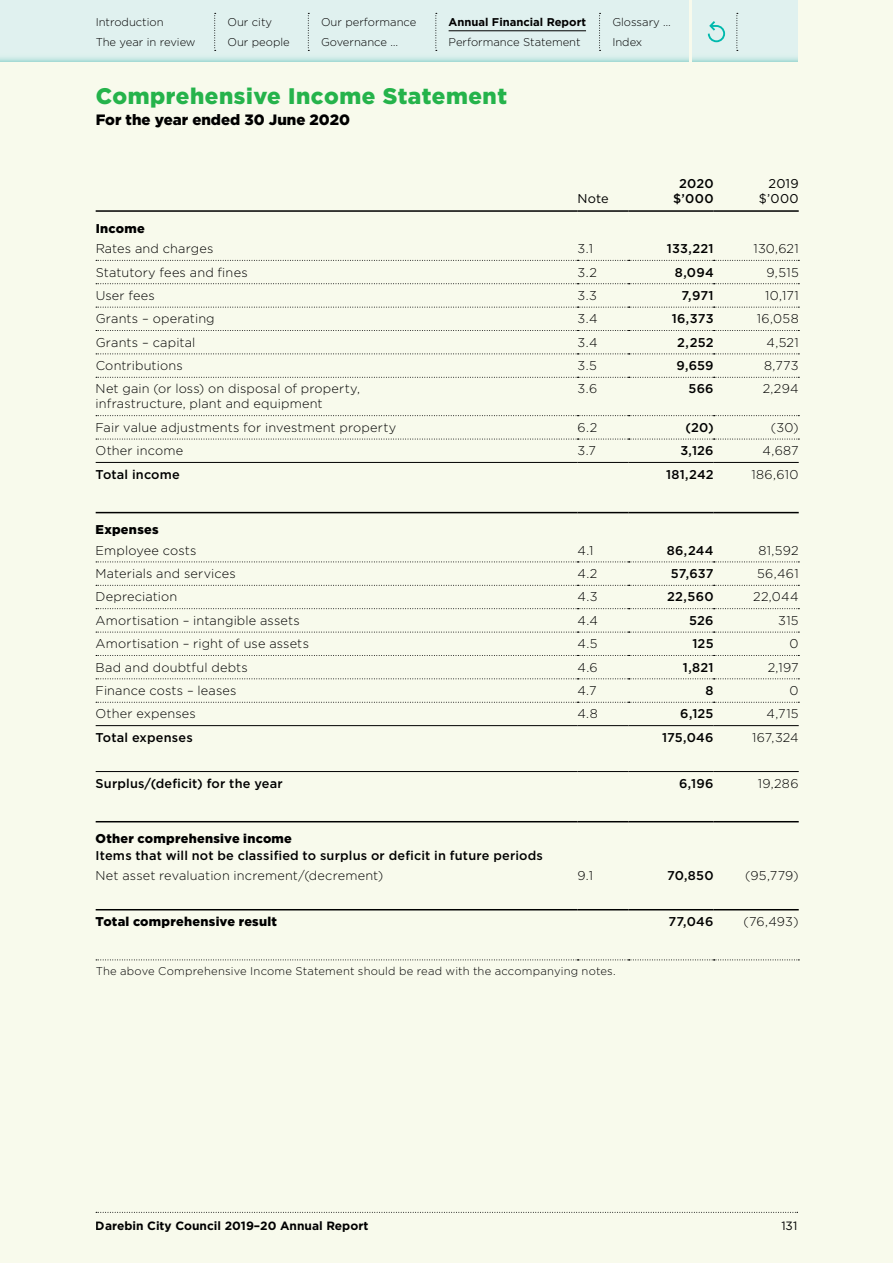
<style>
.page{position:relative;width:893px;height:1263px;background:#f8faec}
.page>*{position:absolute;margin:0;border:0;box-sizing:border-box;transform-origin:0 0}
.t1{font:900 22.5px "Gotham HTF";letter-spacing:.025em;color:#25b34b}
.t2{font:900 15px "Gotham HTF";color:#000}
.t3{font:300 12.75px/15px "Gotham HTF";letter-spacing:.015em;color:#000}
.t4{font:500 12.75px/15px "Gotham HTF";letter-spacing:.015em;color:#000;text-align:center}
.t5{font:900 12.75px "Gotham HTF";letter-spacing:.02em;color:#000}
.t6{font:12.75px/15px "Gotham HTF";letter-spacing:.02em;color:#000;text-align:right}
.t7{font:700 12px "Gotham HTF";color:#000}
.t8{font:12px "Gotham HTF";color:#000}
.t9{font:300 11.25px/19.2px "Gotham HTF";color:#000}
.t10{font:300 11.25px "Gotham HTF";letter-spacing:.02em;color:#000}
.t11{font:700 11.25px "Gotham HTF";color:#000}
</style>
<div class="page">
<hr style="left:96px;top:210px;width:482px;height:2px;background:#000">
<hr style="left:578px;top:210px;width:51px;height:2px;background:#000">
<hr style="left:629px;top:210px;width:85px;height:2px;background:#000">
<hr style="left:714px;top:210px;width:85px;height:2px;background:#000">
<svg style="left:96px;top:260px;width:703px;height:1px"></svg>
<svg style="left:96px;top:283px;width:703px;height:1px"></svg>
<svg style="left:96px;top:307px;width:703px;height:1px"></svg>
<svg style="left:96px;top:330px;width:703px;height:1px"></svg>
<svg style="left:96px;top:353px;width:703px;height:1px"></svg>
<svg style="left:96px;top:377px;width:703px;height:1px"></svg>
<svg style="left:96px;top:415px;width:703px;height:1px"></svg>
<svg style="left:96px;top:439px;width:703px;height:1px"></svg>
<svg style="left:96px;top:561px;width:703px;height:1px"></svg>
<svg style="left:96px;top:585px;width:703px;height:1px"></svg>
<svg style="left:96px;top:608px;width:703px;height:1px"></svg>
<svg style="left:96px;top:632px;width:703px;height:1px"></svg>
<svg style="left:96px;top:655px;width:703px;height:1px"></svg>
<svg style="left:96px;top:678px;width:703px;height:1px"></svg>
<svg style="left:96px;top:702px;width:703px;height:1px"></svg>
<hr style="left:96px;top:512px;width:482px;height:1px;background:#000">
<hr style="left:578px;top:512px;width:51px;height:1px;background:#000">
<hr style="left:629px;top:512px;width:85px;height:1px;background:#000">
<hr style="left:714px;top:512px;width:85px;height:1px;background:#000">
<hr style="left:96px;top:821px;width:482px;height:1px;background:#000">
<hr style="left:578px;top:821px;width:51px;height:1px;background:#000">
<hr style="left:629px;top:821px;width:85px;height:1px;background:#000">
<hr style="left:714px;top:821px;width:85px;height:1px;background:#000">
<hr style="left:96px;top:462px;width:482px;height:1px;background:#000">
<hr style="left:578px;top:462px;width:51px;height:1px;background:#000">
<hr style="left:629px;top:462px;width:85px;height:1px;background:#000">
<hr style="left:714px;top:462px;width:85px;height:1px;background:#000">
<hr style="left:96px;top:725px;width:482px;height:1px;background:#000">
<hr style="left:578px;top:725px;width:51px;height:1px;background:#000">
<hr style="left:629px;top:725px;width:85px;height:1px;background:#000">
<hr style="left:714px;top:725px;width:85px;height:1px;background:#000">
<hr style="left:96px;top:771px;width:482px;height:1px;background:#000">
<hr style="left:578px;top:771px;width:51px;height:1px;background:#000">
<hr style="left:629px;top:771px;width:85px;height:1px;background:#000">
<hr style="left:714px;top:771px;width:85px;height:1px;background:#000">
<hr style="left:96px;top:909px;width:482px;height:1px;background:#000">
<hr style="left:578px;top:909px;width:51px;height:1px;background:#000">
<hr style="left:629px;top:909px;width:85px;height:1px;background:#000">
<hr style="left:714px;top:909px;width:85px;height:1px;background:#000">
<svg style="left:96px;top:959px;width:703px;height:1px"></svg>
<svg style="left:96px;top:1212px;width:702px;height:1px"></svg>
<svg style="left:0;top:0;width:688px;height:62px;background:#dcefed"></svg>
<svg style="left:692px;top:0;width:105px;height:62px;background:#dcefed"></svg>
<hr style="left:449px;top:31px;width:137px;height:1px;background:#000">
<svg style="left:435px;top:13px;width:2px;height:38px"></svg>
<svg style="left:308px;top:13px;width:1px;height:38px"></svg>
<svg style="left:214px;top:13px;width:2px;height:38px"></svg>
<svg style="left:599px;top:13px;width:2px;height:38px"></svg>
<svg style="left:707px;top:19px;width:19px;height:24px"></svg>
<svg style="left:736px;top:13px;width:2px;height:38px"></svg>
<p class="t9" style="left:96px;top:13px;width:101px">Introduction<br>The year in review</p>
<p class="t9" style="left:227px;top:13px;width:64px">Our city<br>Our people</p>
<p class="t9" style="left:321px;top:13px;width:97px">Our performance<br>Governance …</p>
<p class="t11" style="left:449px;top:16px;width:139px">Annual Financial Report</p>
<p class="t9" style="left:449px;top:32px;width:134px">Performance Statement</p>
<h1 class="t1" style="left:96px;top:83px;width:413px">Comprehensive Income Statement</h1>
<p class="t2" style="left:96px;top:111px;width:256px">For the year ended 30 June 2020</p>
<p class="t9" style="left:612px;top:13px;width:60px">Glossary …<br>Index</p>
<p class="t6" style="left:578px;top:190px;width:33px">Note</p>
<p class="t4" style="left:673px;top:175px;width:42px">2020 $’000</p>
<p class="t6" style="left:759px;top:175px;width:41px">2019 $’000</p>
<p class="t5" style="left:96px;top:221px;width:51px">Income</p>
<p class="t3" style="left:96px;top:241px;width:119px">Rates and charges</p>
<p class="t3" style="left:578px;top:241px;width:17px">3.1</p>
<p class="t4" style="left:667px;top:241px;width:48px">133,221</p>
<p class="t3" style="left:754px;top:241px;width:47px">130,621</p>
<p class="t3" style="left:96px;top:264px;width:153px">Statutory fees and fines</p>
<p class="t3" style="left:578px;top:264px;width:21px">3.2</p>
<p class="t4" style="left:675px;top:264px;width:40px">8,094</p>
<p class="t3" style="left:767px;top:264px;width:34px">9,515</p>
<p class="t3" style="left:96px;top:288px;width:61px">User fees</p>
<p class="t3" style="left:578px;top:288px;width:21px">3.3</p>
<p class="t4" style="left:681px;top:288px;width:34px">7,971</p>
<p class="t3" style="left:765px;top:288px;width:35px">10,171</p>
<p class="t3" style="left:96px;top:311px;width:121px">Grants – operating</p>
<p class="t3" style="left:578px;top:311px;width:21px">3.4</p>
<p class="t4" style="left:672px;top:311px;width:43px">16,373</p>
<p class="t3" style="left:757px;top:311px;width:43px">16,058</p>
<p class="t3" style="left:96px;top:334px;width:101px">Grants – capital</p>
<p class="t3" style="left:578px;top:334px;width:21px">3.4</p>
<p class="t4" style="left:677px;top:334px;width:38px">2,252</p>
<p class="t3" style="left:766px;top:334px;width:34px">4,521</p>
<p class="t3" style="left:96px;top:358px;width:89px">Contributions</p>
<p class="t3" style="left:578px;top:358px;width:21px">3.5</p>
<p class="t4" style="left:677px;top:358px;width:39px">9,659</p>
<p class="t3" style="left:764px;top:358px;width:36px">8,773</p>
<p class="t3" style="left:96px;top:381px;width:266px">Net gain (or loss) on disposal of property, infrastructure, plant and equipment</p>
<p class="t3" style="left:578px;top:381px;width:21px">3.6</p>
<p class="t4" style="left:688px;top:381px;width:27px">566</p>
<p class="t3" style="left:763px;top:381px;width:38px">2,294</p>
<p class="t3" style="left:96px;top:420px;width:302px">Fair value adjustments for investment property</p>
<p class="t3" style="left:578px;top:420px;width:21px">6.2</p>
<p class="t4" style="left:685px;top:419px;width:30px">(20)</p>
<p class="t3" style="left:771px;top:420px;width:29px">(30)</p>
<p class="t3" style="left:96px;top:443px;width:89px">Other income</p>
<p class="t3" style="left:578px;top:443px;width:20px">3.7</p>
<p class="t4" style="left:680px;top:443px;width:35px">3,126</p>
<p class="t3" style="left:763px;top:443px;width:38px">4,687</p>
<p class="t4" style="left:96px;top:466px;width:86px">Total income</p>
<p class="t4" style="left:666px;top:466px;width:49px">181,242</p>
<p class="t3" style="left:751px;top:466px;width:49px">186,610</p>
<p class="t5" style="left:96px;top:522px;width:64px">Expenses</p>
<p class="t3" style="left:96px;top:542px;width:102px">Employee costs</p>
<p class="t3" style="left:577px;top:542px;width:17px">4.1</p>
<p class="t4" style="left:667px;top:542px;width:48px">86,244</p>
<p class="t3" style="left:758px;top:542px;width:42px">81,592</p>
<p class="t3" style="left:96px;top:566px;width:142px">Materials and services</p>
<p class="t3" style="left:577px;top:566px;width:21px">4.2</p>
<p class="t4" style="left:671px;top:566px;width:44px">57,637</p>
<p class="t3" style="left:757px;top:566px;width:43px">56,461</p>
<p class="t3" style="left:96px;top:589px;width:83px">Depreciation</p>
<p class="t3" style="left:577px;top:589px;width:22px">4.3</p>
<p class="t4" style="left:667px;top:589px;width:48px">22,560</p>
<p class="t3" style="left:753px;top:589px;width:47px">22,044</p>
<p class="t3" style="left:96px;top:613px;width:206px">Amortisation – intangible assets</p>
<p class="t3" style="left:577px;top:613px;width:22px">4.4</p>
<p class="t4" style="left:689px;top:612px;width:26px">526</p>
<p class="t3" style="left:778px;top:613px;width:22px">315</p>
<p class="t3" style="left:96px;top:636px;width:215px">Amortisation – right of use assets</p>
<p class="t3" style="left:577px;top:636px;width:21px">4.5</p>
<p class="t4" style="left:692px;top:636px;width:23px">125</p>
<p class="t3" style="left:790px;top:636px;width:11px">0</p>
<p class="t3" style="left:96px;top:659px;width:154px">Bad and doubtful debts</p>
<p class="t3" style="left:577px;top:659px;width:22px">4.6</p>
<p class="t4" style="left:683px;top:659px;width:32px">1,821</p>
<p class="t3" style="left:768px;top:659px;width:32px">2,197</p>
<p class="t3" style="left:96px;top:683px;width:142px">Finance costs – leases</p>
<p class="t3" style="left:577px;top:683px;width:21px">4.7</p>
<p class="t4" style="left:706px;top:683px;width:10px">8</p>
<p class="t3" style="left:790px;top:683px;width:11px">0</p>
<p class="t3" style="left:96px;top:706px;width:102px">Other expenses</p>
<p class="t3" style="left:577px;top:706px;width:22px">4.8</p>
<p class="t4" style="left:680px;top:706px;width:35px">6,125</p>
<p class="t3" style="left:767px;top:706px;width:33px">4,715</p>
<p class="t4" style="left:96px;top:729px;width:99px">Total expenses</p>
<p class="t4" style="left:662px;top:729px;width:53px">175,046</p>
<p class="t3" style="left:752px;top:730px;width:48px">167,324</p>
<p class="t4" style="left:96px;top:775px;width:189px">Surplus/(deficit) for the year</p>
<p class="t4" style="left:679px;top:775px;width:36px">6,196</p>
<p class="t3" style="left:758px;top:775px;width:42px">19,286</p>
<p class="t5" style="left:96px;top:831px;width:198px">Other comprehensive income</p>
<p class="t4" style="left:96px;top:847px;width:449px">Items that will not be classified to surplus or deficit in future periods</p>
<p class="t3" style="left:96px;top:868px;width:289px">Net asset revaluation increment/(decrement)</p>
<p class="t3" style="left:577px;top:868px;width:17px">9.1</p>
<p class="t4" style="left:667px;top:868px;width:48px">70,850</p>
<p class="t3" style="left:745px;top:868px;width:55px">(95,779)</p>
<p class="t5" style="left:96px;top:914px;width:183px">Total comprehensive result</p>
<p class="t4" style="left:668px;top:913px;width:47px">77,046</p>
<p class="t3" style="left:743px;top:914px;width:57px">(76,493)</p>
<p class="t10" style="left:96px;top:965px;width:522px">The above Comprehensive Income Statement should be read with the accompanying notes.</p>
<p class="t7" style="left:96px;top:1219px;width:274px">Darebin City Council 2019–20 Annual Report</p>
<p class="t8" style="left:781px;top:1219px;width:17px">131</p>
</div>
